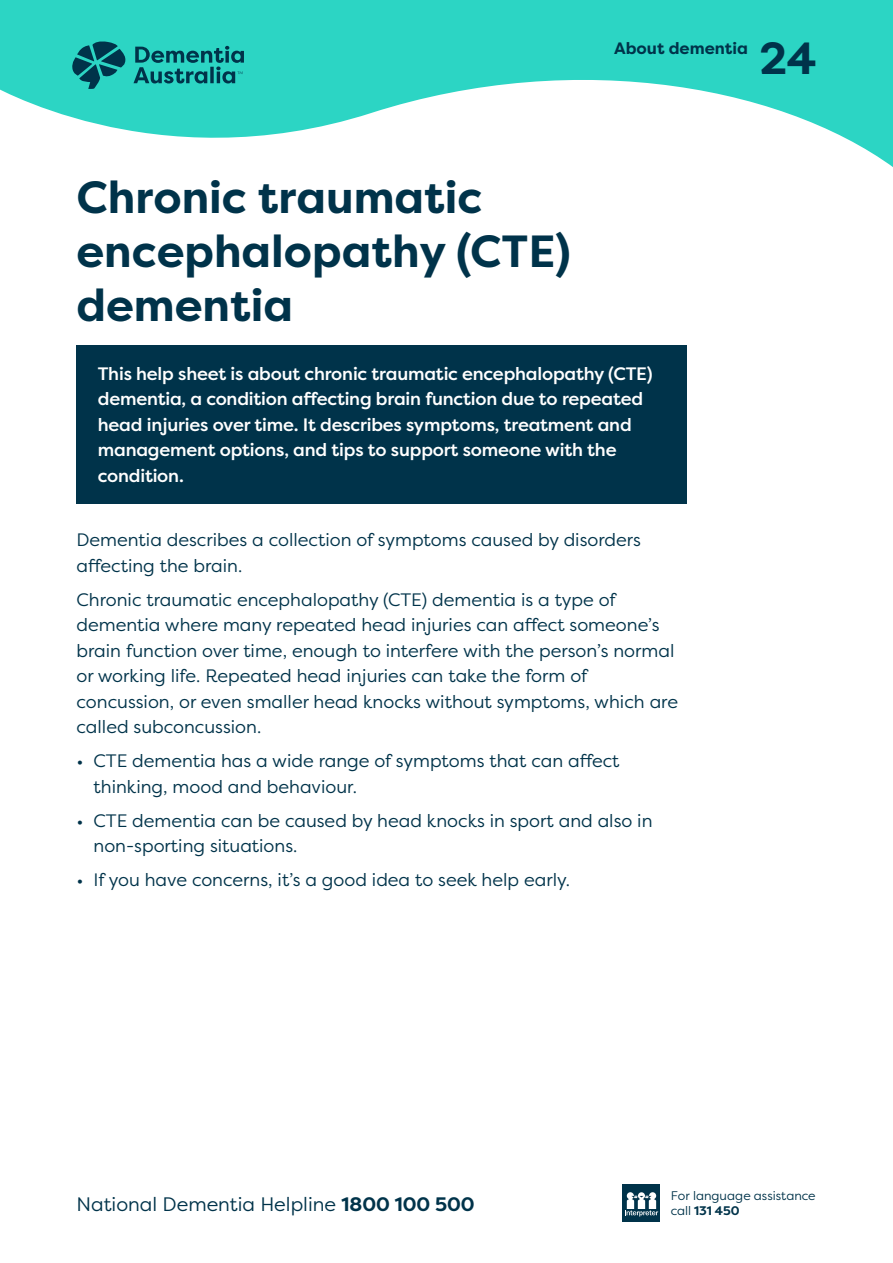
<style>
.page{position:relative;width:893px;height:1263px;background:#fff}
.page>*{position:absolute;margin:0;border:0;box-sizing:border-box;transform-origin:0 0}
.t1{font:700 45px/54px "Filson Pro";color:#00334a}
.t2{font:19.5px "Filson Pro";color:#00334a}
.t3{font:18px/25.5px "Filson Pro";color:#00334a}
.t4{font:500 18px/25.5px "Filson Pro";letter-spacing:-.01em;color:#fff}
.t5{font:700 16.5px "Filson Pro";color:#00334a}
.t6{font:12.45px "Filson Pro";color:#00334a}
.t7{font:700 12.45px "Filson Pro";letter-spacing:.005em;color:#00334a}
.s1{font-weight:700}
.s2{font-weight:400}
</style>
<div class="page">
<svg style="left:0;top:0;width:893px;height:167px;fill:#2cd5c4"></svg>
<div style="left:623px;top:1184px;width:37px;height:37px;background:#00334a"></div>
<svg style="left:625px;top:1192px;width:33px;height:24px"></svg>
<svg style="left:72px;top:40px;width:172px;height:49px;background:#1d9f9b"></svg>
<div style="left:77px;top:345px;width:610px;height:158px;background:#00334a"></div>
<h1 class="t1" style="left:77px;top:171px;width:496px">Chronic traumatic encephalopathy (CTE) dementia</h1>
<p class="t5" style="left:614px;top:38px;width:135px">About dementia</p>
<h1 class="t1" style="left:759px;top:32px;width:58px">24</h1>
<p class="t4" style="left:98px;top:360px;width:556px">This help sheet is about chronic traumatic encephalopathy (CTE) dementia, a condition affecting brain function due to repeated head injuries over time. It describes symptoms, treatment and management options, and tips to support someone with the condition.</p>
<p class="t3" style="left:77px;top:527px;width:566px">Dementia describes a collection of symptoms caused by disorders affecting the brain.</p>
<p class="t3" style="left:77px;top:586px;width:603px">Chronic traumatic encephalopathy (CTE) dementia is a type of dementia where many repeated head injuries can affect someone’s brain function over time, enough to interfere with the person’s normal or working life. Repeated head injuries can take the form of concussion, or even smaller head knocks without symptoms, which are called subconcussion.</p>
<p class="t3" style="left:94px;top:748px;width:527px;text-indent:-17px">• CTE dementia has a wide range of symptoms that can affect thinking, mood and behaviour.</p>
<p class="t3" style="left:94px;top:807px;width:560px;text-indent:-17px">• CTE dementia can be caused by head knocks in sport and also in non-sporting situations.</p>
<p class="t3" style="left:77px;top:867px;width:495px">• If you have concerns, it’s a good idea to seek help early.</p>
<p class="t6" style="left:671px;top:1187px;width:146px">For language assistance</p>
<p class="t2" style="left:77px;top:1191px;width:400px">National Dementia Helpline <span class="s1">1800 100 500</span></p>
<p class="t7" style="left:671px;top:1202px;width:70px"><span class="s2">call</span> 131 450</p>
</div>
